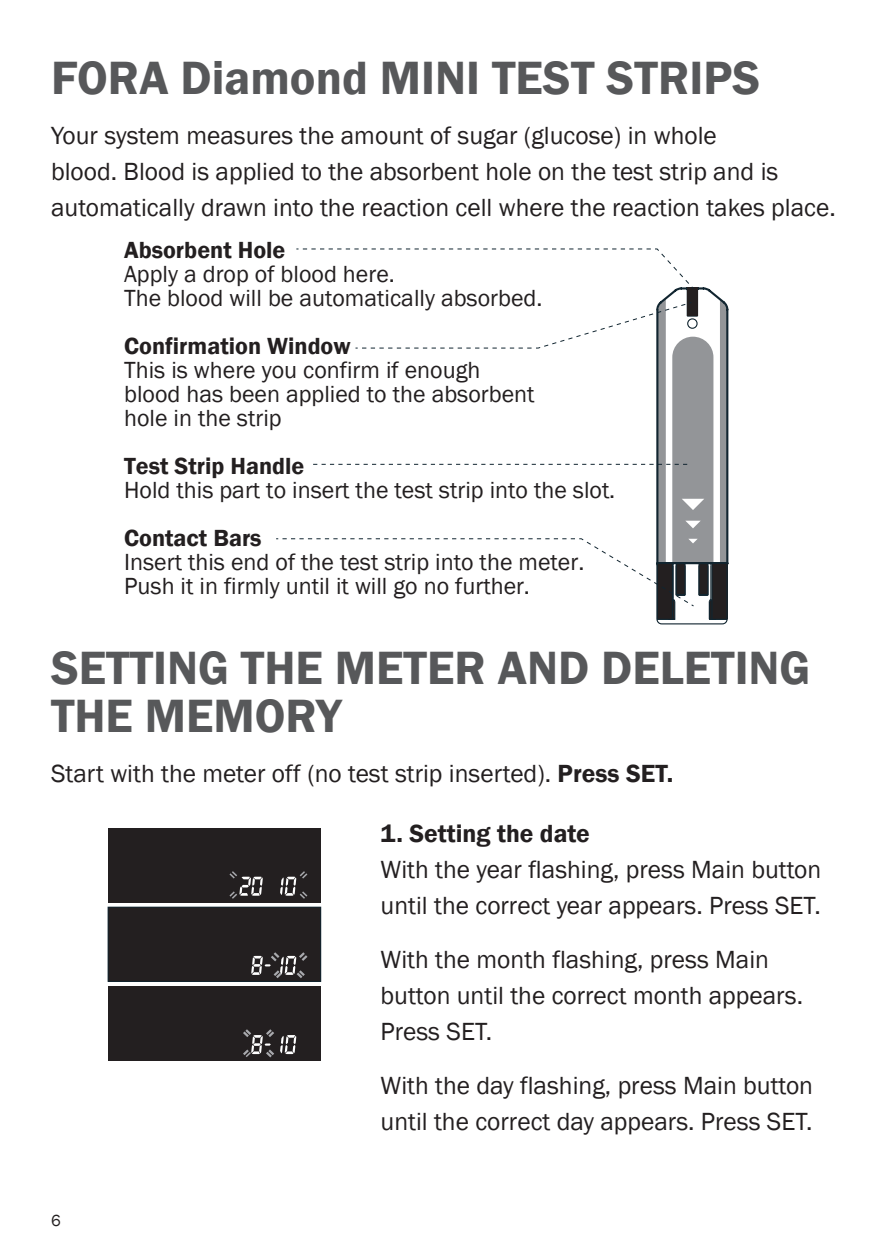
<style>
.page{position:relative;width:893px;height:1259px;background:#fff}
.page>*{position:absolute;margin:0;border:0;box-sizing:border-box;transform-origin:0 0}
.t1{font:600 48px/48px "Franklin Gothic";color:#57585a}
.t2{font:25.5px/36px "Franklin Gothic";color:#231f20}
.t3{font:600 25.5px "Franklin Gothic";color:#231f20}
.t4{font:24px/24px "Franklin Gothic";color:#231f20}
.t5{font:600 24px "Franklin Gothic";color:#231f20}
.t6{font:16.5px "Franklin Gothic";color:#231f20}
.s1{font-weight:600}
</style>
<div class="page">
<svg style="left:276px;top:248px;width:453px;height:377px"></svg>
<div style="left:108px;top:828px;width:213px;height:74px;background:#231f20"></div>
<svg style="left:229px;top:871px;width:79px;height:28px"></svg>
<div style="left:108px;top:907px;width:213px;height:74px;background:#231f20"></div>
<div style="left:108px;top:906px;width:213px;height:75px;border:1px solid #112530"></div>
<svg style="left:251px;top:952px;width:59px;height:28px"></svg>
<div style="left:108px;top:986px;width:213px;height:74px;background:#231f20"></div>
<svg style="left:243px;top:1029px;width:53px;height:29px"></svg>
<h1 class="t1" style="left:51px;top:55px;width:711px">FORA Diamond MINI TEST STRIPS</h1>
<p class="t2" style="left:51px;top:118px;width:786px">Your system measures the amount of sugar (glucose) in whole<br>blood. Blood is applied to the absorbent hole on the test strip and is automatically drawn into the reaction cell where the reaction takes place.</p>
<p class="t5" style="left:124px;top:235px;width:163px">Absorbent Hole</p>
<p class="t4" style="left:124px;top:263px;width:420px">Apply a drop of blood here.<br>The blood will be automatically absorbed.</p>
<p class="t5" style="left:124px;top:331px;width:228px">Confirmation Window</p>
<p class="t4" style="left:124px;top:359px;width:412px">This is where you confirm if enough blood has been applied to the absorbent hole in the strip</p>
<p class="t5" style="left:124px;top:451px;width:182px">Test Strip Handle</p>
<p class="t4" style="left:124px;top:479px;width:493px">Hold this part to insert the test strip into the slot.</p>
<p class="t5" style="left:124px;top:523px;width:139px">Contact Bars</p>
<p class="t4" style="left:124px;top:551px;width:462px">Insert this end of the test strip into the meter.<br>Push it in firmly until it will go no further.</p>
<h1 class="t1" style="left:51px;top:645px;width:761px">SETTING THE METER AND DELETING<br>THE MEMORY</h1>
<p class="t2" style="left:51px;top:756px;width:624px">Start with the meter off (no test strip inserted). <span class="s1">Press SET.</span></p>
<p class="t6" style="left:51px;top:1210px;width:11px">6</p>
<p class="t3" style="left:381px;top:817px;width:211px">1. Setting the date</p>
<p class="t2" style="left:381px;top:852px;width:442px">With the year flashing, press Main button until the correct year appears. Press SET.</p>
<p class="t2" style="left:381px;top:942px;width:424px">With the month flashing, press Main button until the correct month appears.<br>Press SET.</p>
<p class="t2" style="left:381px;top:1068px;width:434px">With the day flashing, press Main button until the correct day appears. Press SET.</p>
</div>
